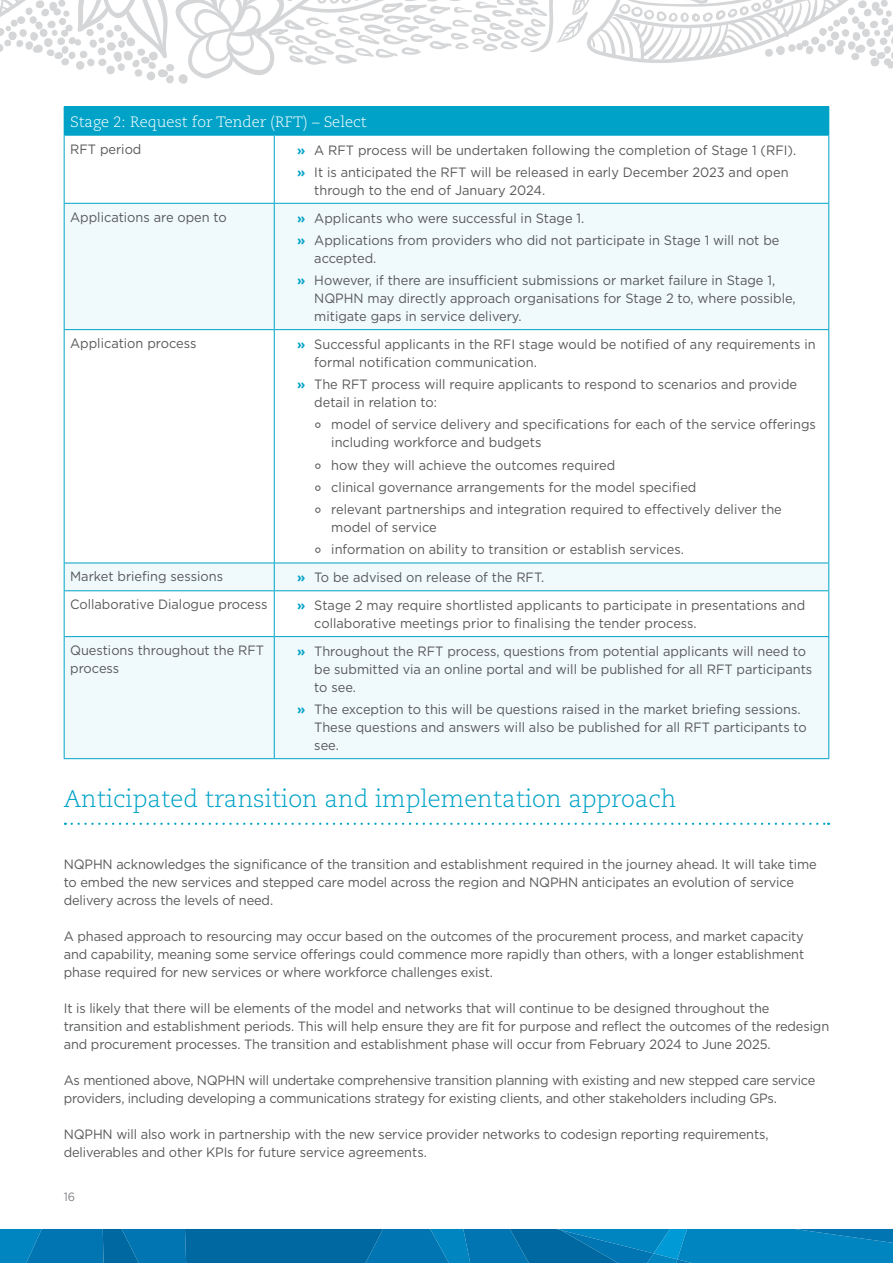
<style>
.page{position:relative;width:893px;height:1263px;background:#fff}
.page>*{position:absolute;margin:0;border:0;box-sizing:border-box;transform-origin:0 0}
._0_Heading{font:300 24px "Caecilia LT Std";color:#00a3c7}
._0_Body{font:300 15px "Caecilia LT Std";color:#fff}
._0_Dot_points_-_leve{font:13.5px/18px "Gotham";color:#57585a;scale:.95 1}
._0_Body-2{font:13.5px/18px "Gotham";letter-spacing:-.01em;color:#57585a;scale:.95 1}
.t1{font:12px "Gotham";color:#808285;scale:.95 1}
.s1{font-weight:700;color:#00a3c7}
.s2{font-weight:500}
</style>
<div class="page">
<svg style="left:0;top:1229px;width:893px;height:34px;background:#0077b2"></svg>
<svg style="left:0;top:0;width:893px;height:84px"></svg>
<div style="left:64px;top:107px;width:765px;height:28px;background:#00a3c7"></div>
<svg style="left:65px;top:204px;width:763px;height:554px;fill:#f0f9fb"></svg>
<hr style="left:64px;top:106px;width:210px;height:1px;background:#00a3c7">
<hr style="left:274px;top:106px;width:555px;height:1px;background:#00a3c7">
<hr style="left:64px;top:135px;width:210px;height:1px;background:#00a3c7">
<hr style="left:64px;top:136px;width:1px;height:67px;background:#00a3c7">
<hr style="left:274px;top:135px;width:555px;height:1px;background:#00a3c7">
<hr style="left:274px;top:136px;width:1px;height:67px;background:#00a3c7">
<hr style="left:828px;top:136px;width:1px;height:67px;background:#00a3c7">
<hr style="left:64px;top:203px;width:210px;height:1px;background:#00a3c7">
<hr style="left:64px;top:204px;width:1px;height:125px;background:#00a3c7">
<hr style="left:274px;top:203px;width:555px;height:1px;background:#00a3c7">
<hr style="left:274px;top:204px;width:1px;height:125px;background:#00a3c7">
<hr style="left:828px;top:204px;width:1px;height:125px;background:#00a3c7">
<hr style="left:64px;top:329px;width:210px;height:1px;background:#00a3c7">
<hr style="left:64px;top:330px;width:1px;height:233px;background:#00a3c7">
<hr style="left:274px;top:329px;width:555px;height:1px;background:#00a3c7">
<hr style="left:274px;top:330px;width:1px;height:233px;background:#00a3c7">
<hr style="left:828px;top:330px;width:1px;height:233px;background:#00a3c7">
<hr style="left:64px;top:563px;width:210px;height:1px;background:#00a3c7">
<svg style="left:64px;top:563px;width:1px;height:27px"></svg>
<hr style="left:274px;top:563px;width:555px;height:1px;background:#00a3c7">
<svg style="left:274px;top:563px;width:1px;height:27px"></svg>
<svg style="left:828px;top:563px;width:1px;height:27px"></svg>
<hr style="left:64px;top:590px;width:210px;height:1px;background:#00a3c7">
<hr style="left:64px;top:591px;width:1px;height:45px;background:#00a3c7">
<hr style="left:274px;top:590px;width:555px;height:1px;background:#00a3c7">
<hr style="left:274px;top:591px;width:1px;height:45px;background:#00a3c7">
<hr style="left:828px;top:591px;width:1px;height:45px;background:#00a3c7">
<hr style="left:64px;top:636px;width:210px;height:1px;background:#00a3c7">
<hr style="left:64px;top:637px;width:1px;height:121px;background:#00a3c7">
<hr style="left:274px;top:636px;width:555px;height:1px;background:#00a3c7">
<hr style="left:274px;top:637px;width:1px;height:121px;background:#00a3c7">
<hr style="left:828px;top:637px;width:1px;height:121px;background:#00a3c7">
<hr style="left:64px;top:758px;width:210px;height:1px;background:#00a3c7">
<hr style="left:274px;top:758px;width:555px;height:1px;background:#00a3c7">
<svg style="left:72px;top:823px;width:757px;height:2px"></svg>
<p class="_0_Body" style="left:70px;top:113px;width:298px">Stage 2: Request for Tender (RFT) – Select</p>
<p class="_0_Body-2" style="left:70px;top:140px;width:77px">RFT period</p>
<p class="_0_Dot_points_-_leve" style="left:297px;top:141px;width:527px"><span class="s1">»</span> A RFT process will be undertaken following the completion of Stage 1 (RFI).</p>
<p class="_0_Dot_points_-_leve" style="left:314px;top:163px;width:501px;text-indent:-17px"><span class="s1">»</span> It is anticipated the RFT will be released in early December 2023 and open through to the end of January 2024.</p>
<p class="_0_Body-2" style="left:70px;top:208px;width:167px">Applications are open to</p>
<p class="_0_Dot_points_-_leve" style="left:297px;top:209px;width:303px"><span class="s1">»</span> Applicants who were successful in Stage 1.</p>
<p class="_0_Dot_points_-_leve" style="left:314px;top:231px;width:491px;text-indent:-17px"><span class="s1">»</span> Applications from providers who did not participate in Stage 1 will not be accepted.</p>
<p class="_0_Dot_points_-_leve" style="left:314px;top:271px;width:508px;text-indent:-17px"><span class="s1">»</span> However, if there are insufficient submissions or market failure in Stage 1,<br>NQPHN may directly approach organisations for Stage 2 to, where possible, mitigate gaps in service delivery.</p>
<p class="_0_Body-2" style="left:70px;top:334px;width:134px">Application process</p>
<p class="_0_Dot_points_-_leve" style="left:314px;top:335px;width:529px;text-indent:-17px"><span class="s1">»</span> Successful applicants in the RFI stage would be notified of any requirements in formal notification communication.</p>
<p class="_0_Dot_points_-_leve" style="left:314px;top:375px;width:510px;text-indent:-17px"><span class="s1">»</span> The RFT process will require applicants to respond to scenarios and provide detail in relation to:</p>
<p class="_0_Dot_points_-_leve" style="left:331px;top:415px;width:512px;text-indent:-17px"><span class="s2">°</span> model of service delivery and specifications for each of the service offerings including workforce and budgets</p>
<p class="_0_Dot_points_-_leve" style="left:314px;top:456px;width:318px"><span class="s2">°</span> how they will achieve the outcomes required</p>
<p class="_0_Dot_points_-_leve" style="left:314px;top:478px;width:404px"><span class="s2">°</span> clinical governance arrangements for the model specified</p>
<p class="_0_Dot_points_-_leve" style="left:331px;top:500px;width:476px;text-indent:-17px"><span class="s2">°</span> relevant partnerships and integration required to effectively deliver the model of service</p>
<p class="_0_Dot_points_-_leve" style="left:314px;top:540px;width:390px"><span class="s2">°</span> information on ability to transition or establish services.</p>
<p class="_0_Body-2" style="left:70px;top:567px;width:162px">Market briefing sessions</p>
<p class="_0_Dot_points_-_leve" style="left:297px;top:568px;width:261px"><span class="s1">»</span> To be advised on release of the RFT.</p>
<p class="_0_Body-2" style="left:70px;top:595px;width:209px">Collaborative Dialogue process</p>
<p class="_0_Dot_points_-_leve" style="left:314px;top:596px;width:518px;text-indent:-17px"><span class="s1">»</span> Stage 2 may require shortlisted applicants to participate in presentations and collaborative meetings prior to finalising the tender process.</p>
<p class="_0_Body-2" style="left:70px;top:641px;width:206px">Questions throughout the RFT process</p>
<p class="_0_Dot_points_-_leve" style="left:314px;top:642px;width:526px;text-indent:-17px"><span class="s1">»</span> Throughout the RFT process, questions from potential applicants will need to be submitted via an online portal and will be published for all RFT participants to see.</p>
<p class="_0_Dot_points_-_leve" style="left:314px;top:700px;width:520px;text-indent:-17px"><span class="s1">»</span> The exception to this will be questions raised in the market briefing sessions.<br>These questions and answers will also be published for all RFT participants to see.</p>
<p class="_0_Heading" style="left:64px;top:785px;width:614px">Anticipated transition and implementation approach</p>
<p class="_0_Body-2" style="left:64px;top:855px;width:794px">NQPHN acknowledges the significance of the transition and establishment required in the journey ahead. It will take time to embed the new services and stepped care model across the region and NQPHN anticipates an evolution of service delivery across the levels of need.</p>
<p class="_0_Body-2" style="left:64px;top:927px;width:781px;text-align:justify">A phased approach to resourcing may occur based on the outcomes of the procurement process, and market capacity and capability, meaning some service offerings could commence more rapidly than others, with a longer establishment phase required for new services or where workforce challenges exist.</p>
<p class="_0_Body-2" style="left:64px;top:999px;width:807px">It is likely that there will be elements of the model and networks that will continue to be designed throughout the transition and establishment periods. This will help ensure they are fit for purpose and reflect the outcomes of the redesign and procurement processes. The transition and establishment phase will occur from February 2024 to June 2025.</p>
<p class="_0_Body-2" style="left:64px;top:1071px;width:793px">As mentioned above, NQPHN will undertake comprehensive transition planning with existing and new stepped care service providers, including developing a communications strategy for existing clients, and other stakeholders including GPs.</p>
<p class="_0_Body-2" style="left:64px;top:1125px;width:743px">NQPHN will also work in partnership with the new service provider networks to codesign reporting requirements, deliverables and other KPIs for future service agreements.</p>
<p class="t1" style="left:64px;top:1189px;width:14px">16</p>
</div>
